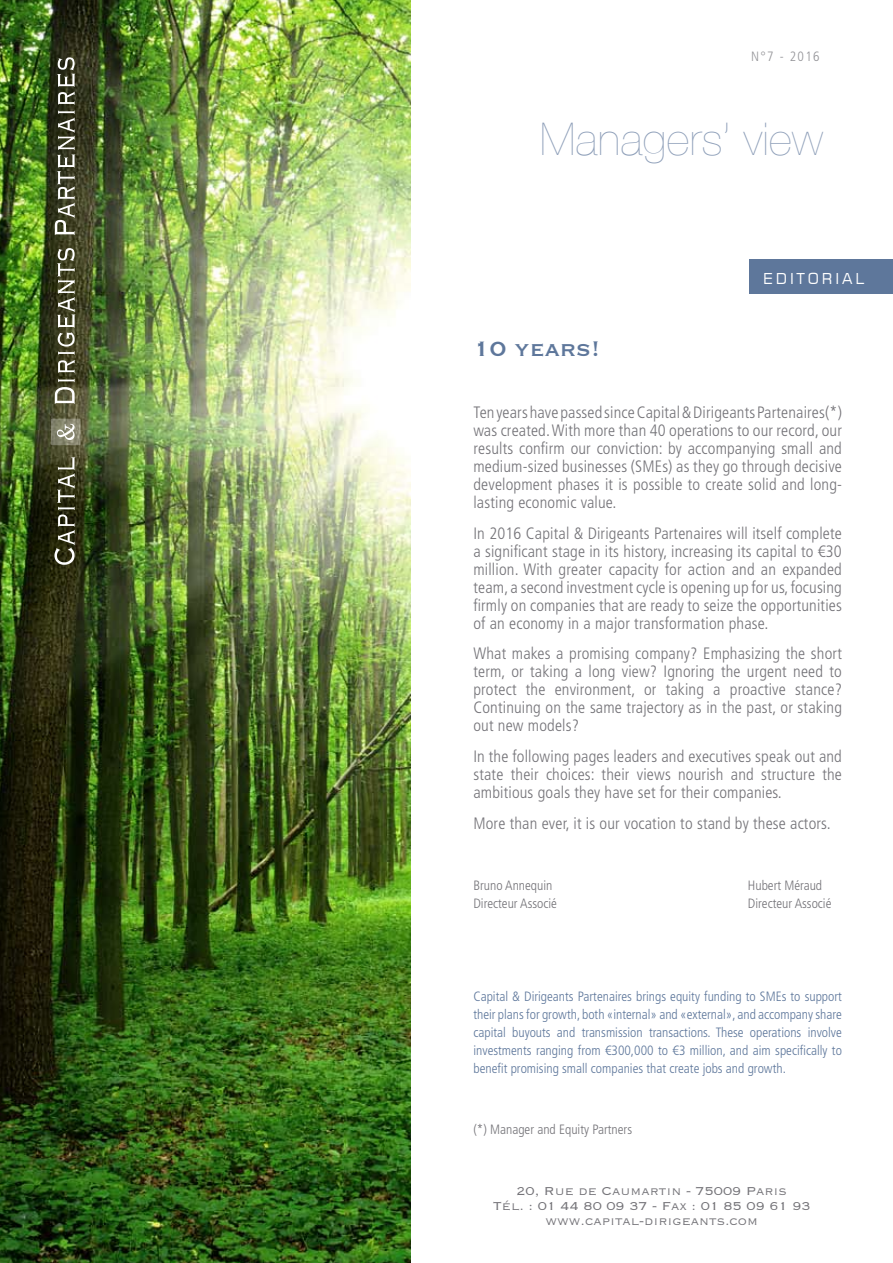
<style>
.page{position:relative;width:893px;height:1263px;background:#fff}
.page>*{position:absolute;margin:0;border:0;box-sizing:border-box;transform-origin:0 0}
.t1{font:200 45px "Helvetica Neue";letter-spacing:.01em;color:#8d9eb8}
.t2{font:27px "Copperplate";color:#5e779b}
.t3{font:300 condensed 16.5px/18px "Frutiger LT";letter-spacing:.01em;color:#747378;text-align:justify}
.t4{font:300 15px/15px "Copperplate";color:#747378;text-align:center}
.t5{font:15px "Square 721 BT";letter-spacing:.2em;color:#fff}
.t6{font:300 condensed 13.5px/18px "Frutiger LT";color:#5e779b;text-align:justify}
.t7{font:300 condensed 13.5px "Frutiger LT";color:#747378}
.t8{font:300 condensed 13.5px "Frutiger LT";color:#939397}
</style>
<div class="page">
<img style="left:0;top:0;width:410px;height:1263px">
<svg style="left:51px;top:419px;width:29px;height:26px"></svg>
<svg style="left:57px;top:424px;width:18px;height:16px"></svg>
<svg style="left:54px;top:457px;width:21px;height:108px"></svg>
<svg style="left:55px;top:379px;width:20px;height:25px"></svg>
<svg style="left:55px;top:111px;width:20px;height:124px"></svg>
<svg style="left:57px;top:57px;width:18px;height:48px"></svg>
<svg style="left:57px;top:248px;width:18px;height:125px"></svg>
<div style="left:749px;top:259px;width:144px;height:34px;background:#5e779b"></div>
<p class="t8" style="left:751px;top:49px;width:70px">N°7 - 2016</p>
<h1 class="t1" style="left:540px;top:104px;width:284px">Managers’ view</h1>
<h2 class="t2" style="left:473px;top:331px;width:128px">10 years!</h2>
<p class="t5" style="left:763px;top:269px;width:103px">EDITORIAL</p>
<p class="t3" style="left:473px;top:403px;width:370px">Ten years have passed since Capital &amp; Dirigeants Partenaires(*) was created. With more than 40 operations to our record, our results confirm our conviction: by accompanying small and medium-sized businesses (SMEs) as they go through decisive development phases it is possible to create solid and long&shy;lasting economic value.</p>
<p class="t3" style="left:473px;top:524px;width:370px">In 2016 Capital &amp; Dirigeants Partenaires will itself complete a significant stage in its history, increasing its capital to €30 million. With greater capacity for action and an expanded team, a second investment cycle is opening up for us, focusing firmly on companies that are ready to seize the opportunities of an economy in a major transformation phase.</p>
<p class="t3" style="left:473px;top:645px;width:370px">What makes a promising company? Emphasizing the short term, or taking a long view? Ignoring the urgent need to protect the environment, or taking a proactive stance?<br>Continuing on the same trajectory as in the past, or staking out new models?</p>
<p class="t3" style="left:473px;top:748px;width:370px">In the following pages leaders and executives speak out and state their choices: their views nourish and structure the ambitious goals they have set for their companies.</p>
<p class="t3" style="left:473px;top:814px;width:359px">More than ever, it is our vocation to stand by these actors.</p>
<p class="t7" style="left:473px;top:878px;width:81px">Bruno Annequin</p>
<p class="t7" style="left:748px;top:878px;width:76px">Hubert Méraud</p>
<p class="t7" style="left:473px;top:896px;width:85px">Directeur Associé</p>
<p class="t7" style="left:748px;top:896px;width:85px">Directeur Associé</p>
<p class="t6" style="left:473px;top:987px;width:370px">Capital &amp; Dirigeants Partenaires brings equity funding to SMEs to support their plans for growth, both «internal» and «external», and accompany share capital buyouts and transmission transactions. These operations involve investments ranging from €300,000 to €3 million, and aim specifically to benefit promising small companies that create jobs and growth.</p>
<p class="t7" style="left:473px;top:1122px;width:160px">(*) Manager and Equity Partners</p>
<p class="t4" style="left:493px;top:1182px;width:319px">20, Rue de Caumartin - 75009 Paris<br>Tél. : 01 44 80 09 37 - Fax : 01 85 09 61 93 www.capital-dirigeants.com</p>
</div>
